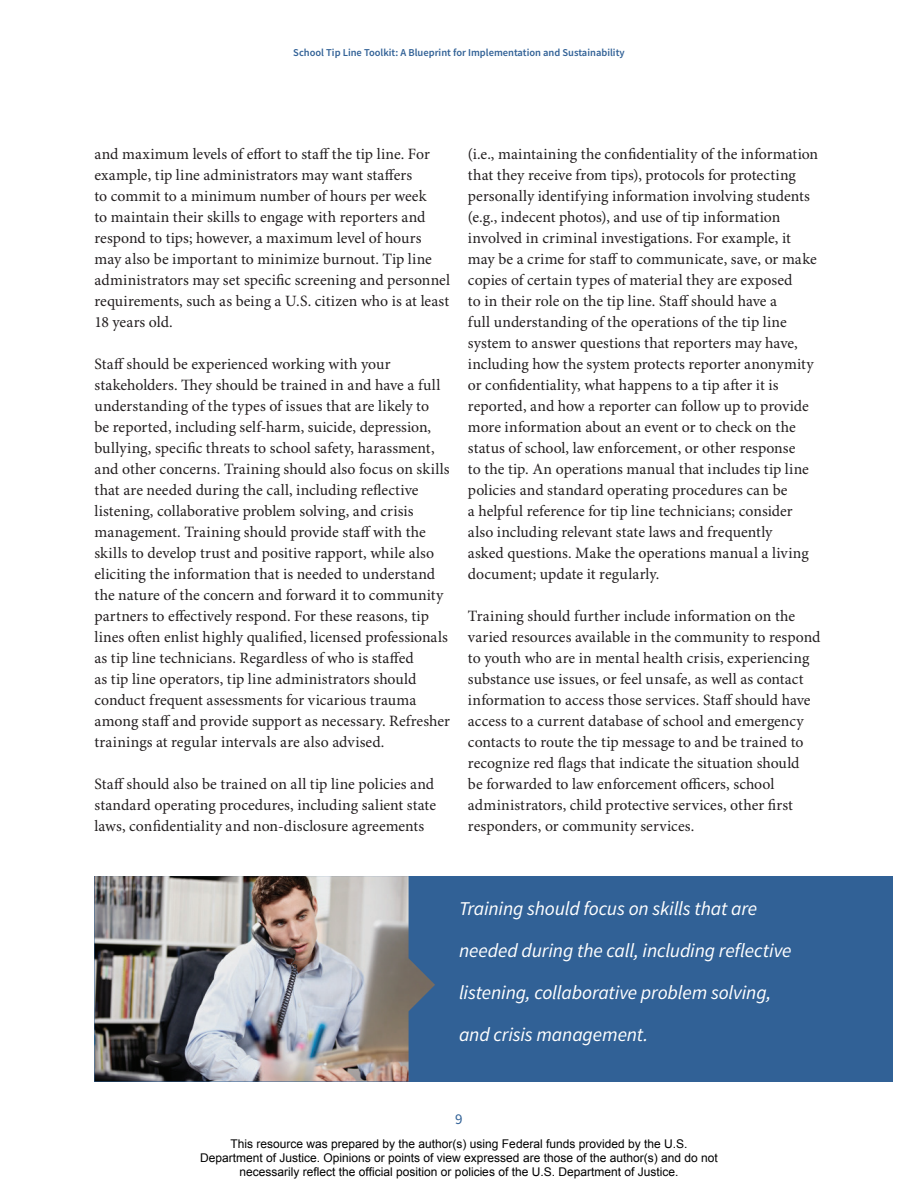
<style>
.page{position:relative;width:918px;height:1188px;background:#fff}
.page>*{position:absolute;margin:0;border:0;box-sizing:border-box;transform-origin:0 0}
.t1{font:italic 19.5px/42px "Source Sans Pro";letter-spacing:-.01em;color:#fff}
.t2{font:15.75px/21px "Minion Pro";letter-spacing:.005em;color:#231f20}
.t3{font:15px "Source Sans Pro";color:#316196}
.t4{font:12px/14.4px "Arial";color:#000;text-align:center}
.t5{font:600 10.5px "Source Sans Pro";color:#316196}
</style>
<div class="page">
<div style="left:94px;top:876px;width:799px;height:206px;background:#316196"></div>
<img style="left:94px;top:876px;width:341px;height:206px">
<p class="t5" style="left:293px;top:45px;width:333px">School Tip Line Toolkit: A Blueprint for Implementation and Sustainability</p>
<p class="t2" style="left:94px;top:144px;width:357px">and maximum levels of efort to staf the tip line. For example, tip line administrators may want stafers<br>to commit to a minimum number of hours per week<br>to maintain their skills to engage with reporters and respond to tips; however, a maximum level of hours may also be important to minimize burnout. Tip line administrators may set specifc screening and personnel requirements, such as being a U.S. citizen who is at least 18 years old.</p>
<p class="t2" style="left:94px;top:354px;width:357px">Staf should be experienced working with your stakeholders. Tey should be trained in and have a full understanding of the types of issues that are likely to<br>be reported, including self-harm, suicide, depression, bullying, specifc threats to school safety, harassment, and other concerns. Training should also focus on skills that are needed during the call, including refective listening, collaborative problem solving, and crisis management. Training should provide staf with the skills to develop trust and positive rapport, while also eliciting the information that is needed to understand the nature of the concern and forward it to community partners to efectively respond. For these reasons, tip lines ofen enlist highly qualifed, licensed professionals as tip line technicians. Regardless of who is stafed<br>as tip line operators, tip line administrators should conduct frequent assessments for vicarious trauma among staf and provide support as necessary. Refresher trainings at regular intervals are also advised.</p>
<p class="t2" style="left:94px;top:774px;width:343px;text-align:justify">Staf should also be trained on all tip line policies and standard operating procedures, including salient state laws, confdentiality and non-disclosure agreements</p>
<p class="t2" style="left:468px;top:144px;width:352px">(i.e., maintaining the confdentiality of the information that they receive from tips), protocols for protecting personally identifying information involving students (e.g., indecent photos), and use of tip information involved in criminal investigations. For example, it may be a crime for staf to communicate, save, or make copies of certain types of material they are exposed<br>to in their role on the tip line. Staf should have a<br>full understanding of the operations of the tip line system to answer questions that reporters may have, including how the system protects reporter anonymity or confdentiality, what happens to a tip afer it is reported, and how a reporter can follow up to provide more information about an event or to check on the status of school, law enforcement, or other response<br>to the tip. An operations manual that includes tip line policies and standard operating procedures can be<br>a helpful reference for tip line technicians; consider also including relevant state laws and frequently<br>asked questions. Make the operations manual a living document; update it regularly.</p>
<p class="t2" style="left:468px;top:606px;width:354px">Training should further include information on the varied resources available in the community to respond to youth who are in mental health crisis, experiencing substance use issues, or feel unsafe, as well as contact information to access those services. Staf should have access to a current database of school and emergency contacts to route the tip message to and be trained to recognize red fags that indicate the situation should<br>be forwarded to law enforcement ofcers, school administrators, child protective services, other frst responders, or community services.</p>
<p class="t1" style="left:459px;top:887px;width:334px">Training should focus on skills that are needed during the call, including reflective listening, collaborative problem solving, and crisis management.</p>
<p class="t3" style="left:455px;top:1110px;width:9px">9</p>
<p class="t4" style="left:200px;top:1136px;width:519px">This resource was prepared by the author(s) using Federal funds provided by the U.S.<br>Department of Justice. Opinions or points of view expressed are those of the author(s) and do not necessarily reflect the official position or policies of the U.S. Department of Justice.</p>
</div>
